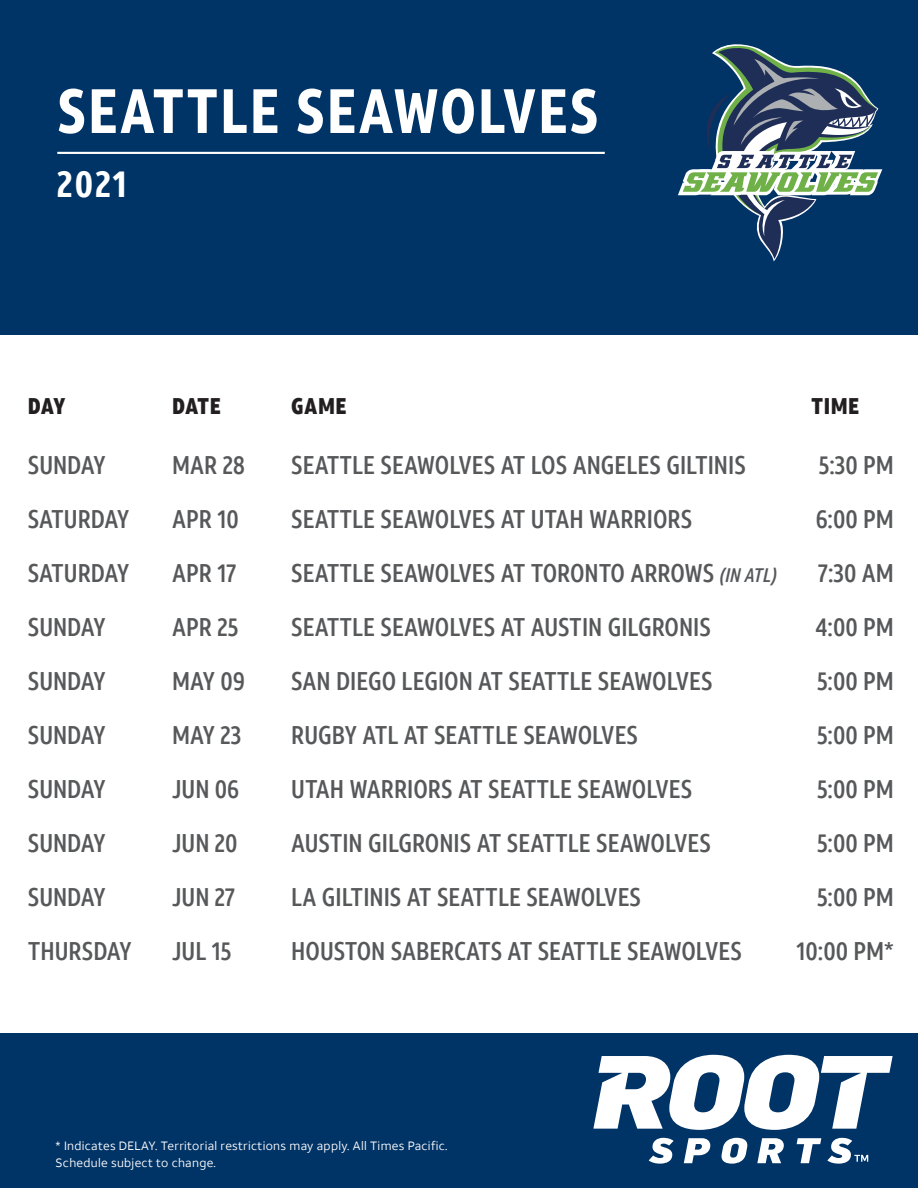
<style>
.page{position:relative;width:918px;height:1188px;background:#fff}
.page>*{position:absolute;margin:0;border:0;box-sizing:border-box;transform-origin:0 0}
.t1{font:700 62.4px "ATT Aleck Cd";letter-spacing:.025em;color:#fff}
.t2{font:700 37.05px "ATT Aleck Cd";color:#fff}
.t3{font:500 25.5px "ATT Aleck Cd";color:#57585a}
.t4{font:900 22.65px "ATT Aleck Cd";letter-spacing:.02em;color:#231f20}
.t5{font:12px "ATT Aleck Sans";letter-spacing:.025em;color:#fff}
.s1{font-style:italic;font-size:19.5px}
</style>
<div class="page">
<div style="left:0;top:1033px;width:918px;height:155px;background:#036"></div>
<div style="left:0;top:0;width:918px;height:335px;background:#036"></div>
<hr style="left:57px;top:152px;width:548px;height:2px;background:#fff">
<svg style="left:678px;top:44px;width:204px;height:217px"></svg>
<svg style="left:593px;top:1055px;width:300px;height:75px"></svg>
<svg style="left:649px;top:1138px;width:25px;height:26px"></svg>
<svg style="left:684px;top:1138px;width:26px;height:25px"></svg>
<svg style="left:722px;top:1138px;width:25px;height:26px"></svg>
<svg style="left:757px;top:1138px;width:27px;height:25px"></svg>
<svg style="left:797px;top:1138px;width:24px;height:25px"></svg>
<svg style="left:827px;top:1138px;width:41px;height:26px"></svg>
<p class="t1" style="left:57px;top:71px;width:543px">SEATTLE SEAWOLVES</p>
<p class="t2" style="left:57px;top:160px;width:71px">2021</p>
<p class="t4" style="left:28px;top:392px;width:39px">DAY</p>
<p class="t4" style="left:291px;top:392px;width:57px">GAME</p>
<p class="t4" style="left:172px;top:392px;width:50px">DATE</p>
<p class="t4" style="left:811px;top:392px;width:50px">TIME</p>
<p class="t3" style="left:28px;top:449px;width:80px">SUNDAY</p>
<p class="t3" style="left:28px;top:503px;width:103px">SATURDAY</p>
<p class="t3" style="left:28px;top:557px;width:103px">SATURDAY</p>
<p class="t3" style="left:28px;top:611px;width:80px">SUNDAY</p>
<p class="t3" style="left:28px;top:665px;width:80px">SUNDAY</p>
<p class="t3" style="left:28px;top:719px;width:80px">SUNDAY</p>
<p class="t3" style="left:28px;top:773px;width:80px">SUNDAY</p>
<p class="t3" style="left:28px;top:827px;width:80px">SUNDAY</p>
<p class="t3" style="left:28px;top:881px;width:80px">SUNDAY</p>
<p class="t3" style="left:28px;top:935px;width:106px">THURSDAY</p>
<p class="t3" style="left:172px;top:449px;width:74px">MAR 28</p>
<p class="t3" style="left:172px;top:503px;width:68px">APR 10</p>
<p class="t3" style="left:172px;top:557px;width:66px">APR 17</p>
<p class="t3" style="left:172px;top:611px;width:68px">APR 25</p>
<p class="t3" style="left:172px;top:665px;width:74px">MAY 09</p>
<p class="t3" style="left:172px;top:719px;width:71px">MAY 23</p>
<p class="t3" style="left:172px;top:773px;width:68px">JUN 06</p>
<p class="t3" style="left:172px;top:827px;width:67px">JUN 20</p>
<p class="t3" style="left:172px;top:881px;width:64px">JUN 27</p>
<p class="t3" style="left:172px;top:935px;width:61px">JUL 15</p>
<p class="t3" style="left:291px;top:449px;width:456px">SEATTLE SEAWOLVES AT LOS ANGELES GILTINIS</p>
<p class="t3" style="left:291px;top:503px;width:403px">SEATTLE SEAWOLVES AT UTAH WARRIORS</p>
<p class="t3" style="left:291px;top:557px;width:487px">SEATTLE SEAWOLVES AT TORONTO ARROWS <span class="s1">(IN ATL)</span></p>
<p class="t3" style="left:291px;top:611px;width:421px">SEATTLE SEAWOLVES AT AUSTIN GILGRONIS</p>
<p class="t3" style="left:291px;top:665px;width:423px">SAN DIEGO LEGION AT SEATTLE SEAWOLVES</p>
<p class="t3" style="left:291px;top:719px;width:348px">RUGBY ATL AT SEATTLE SEAWOLVES</p>
<p class="t3" style="left:291px;top:773px;width:403px">UTAH WARRIORS AT SEATTLE SEAWOLVES</p>
<p class="t3" style="left:291px;top:827px;width:421px">AUSTIN GILGRONIS AT SEATTLE SEAWOLVES</p>
<p class="t3" style="left:291px;top:881px;width:351px">LA GILTINIS AT SEATTLE SEAWOLVES</p>
<p class="t3" style="left:291px;top:935px;width:452px">HOUSTON SABERCATS AT SEATTLE SEAWOLVES</p>
<p class="t3" style="left:819px;top:449px;width:77px">5:30 PM</p>
<p class="t3" style="left:816px;top:503px;width:80px">6:00 PM</p>
<p class="t3" style="left:818px;top:557px;width:77px">7:30 AM</p>
<p class="t3" style="left:816px;top:611px;width:80px">4:00 PM</p>
<p class="t3" style="left:817px;top:665px;width:78px">5:00 PM</p>
<p class="t3" style="left:817px;top:719px;width:78px">5:00 PM</p>
<p class="t3" style="left:817px;top:773px;width:78px">5:00 PM</p>
<p class="t3" style="left:817px;top:827px;width:78px">5:00 PM</p>
<p class="t3" style="left:817px;top:881px;width:78px">5:00 PM</p>
<p class="t3" style="left:797px;top:935px;width:99px">10:00 PM*</p>
<p class="t5" style="left:56px;top:1139px;width:393px">* Indicates DELAY. Territorial restrictions may apply. All Times Pacific.</p>
<p class="t5" style="left:56px;top:1155px;width:162px">Schedule subject to change.</p>
</div>
